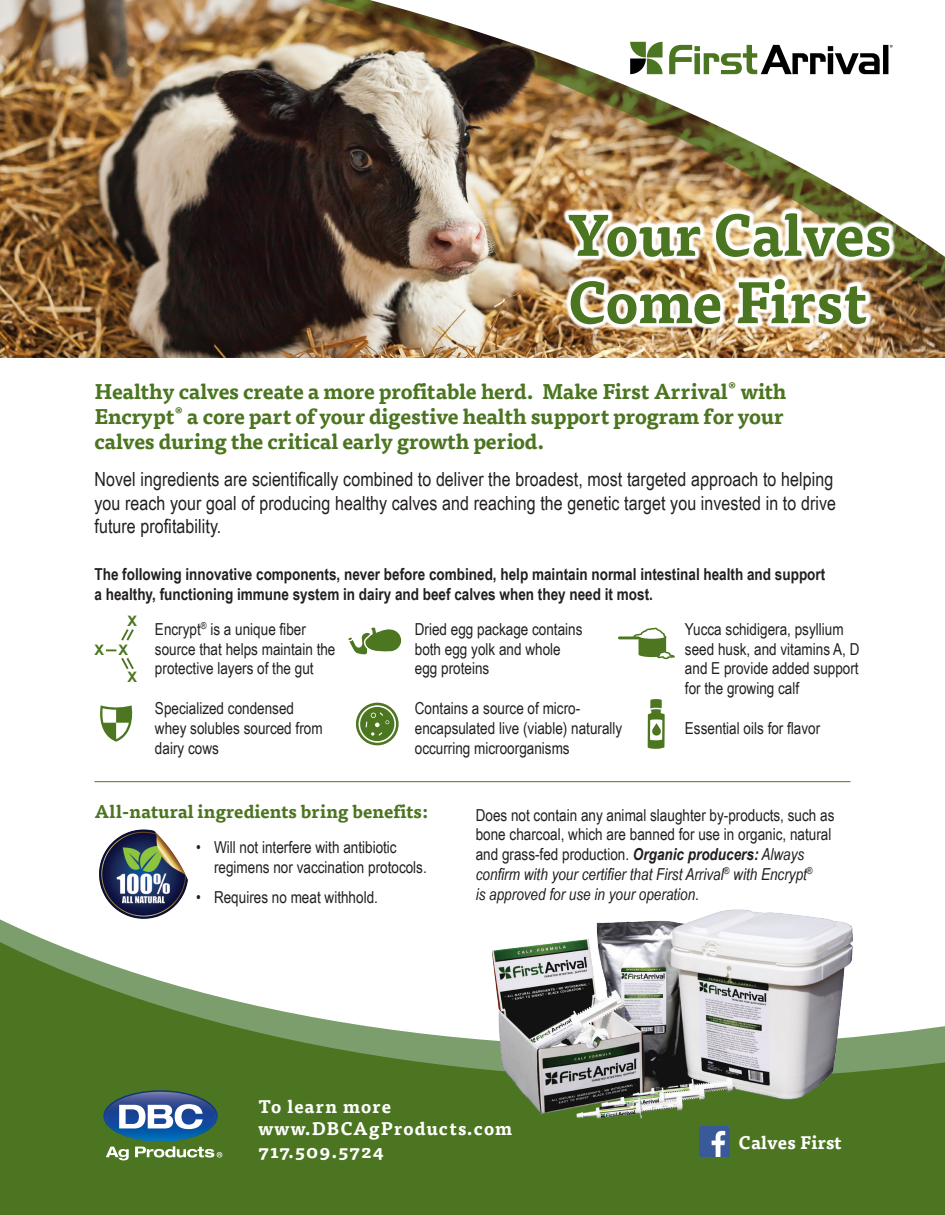
<style>
.page{position:relative;width:945px;height:1215px;background:#fff}
.page>*{position:absolute;margin:0;border:0;box-sizing:border-box;transform-origin:0 0}
.t1{font:700 57.75px/67.3px "Tisa Pro";color:#4b7520}
.t2{font:700 21px/25.2px "Tisa Pro";letter-spacing:-.01em;color:#4b7520}
.header_corresponding{font:19.5px/23.4px "Arial Narrow";letter-spacing:.005em;color:#231f20}
.t3{font:700 18px/22.5px "Tisa Pro";letter-spacing:.06em;color:#fff}
.paragraph_header{font:700 18px "Tisa Pro";color:#4b7520}
.t4{font:700 18px "Tisa Pro";letter-spacing:.01em;color:#fff}
.body_copy{font:16.5px/19.8px "Arial Narrow";color:#231f20}
.body_copy_before_bul{font:700 16.5px/19.8px "Arial Narrow";color:#231f20}
.bullets{font:16.5px/19.8px "Arial Narrow";color:#231f20}
.t5{font:700 14.4px "Arial";color:#4c7620}
.s1{font-weight:700;font-style:italic}
.s2{font-style:italic}
</style>
<div class="page">
<svg style="left:0;top:919px;width:945px;height:296px;fill:#4b7520"></svg>
<img style="left:0;top:0;width:30px;height:358px">
<img style="left:30px;top:0;width:915px;height:358px">
<svg style="left:630px;top:42px;width:33px;height:32px"></svg>
<svg style="left:669px;top:45px;width:224px;height:29px"></svg>
<img style="left:490px;top:909px;width:365px;height:211px">
<img style="left:563px;top:207px;width:333px;height:124px">
<svg style="left:121px;top:629px;width:13px;height:12px"></svg>
<svg style="left:106px;top:649px;width:28px;height:21px"></svg>
<svg style="left:100px;top:705px;width:32px;height:37px"></svg>
<svg style="left:348px;top:628px;width:53px;height:26px"></svg>
<svg style="left:648px;top:699px;width:17px;height:50px"></svg>
<hr style="left:618px;top:637px;width:21px;height:2px;background:#4c7620">
<svg style="left:632px;top:628px;width:43px;height:31px"></svg>
<img style="left:99px;top:829px;width:89px;height:90px">
<hr style="left:94px;top:781px;width:756px;height:1px;background:#4b7520">
<div style="left:356px;top:703px;width:43px;height:42px;border:3px solid #4c7620;border-radius:50%"></div>
<svg style="left:360px;top:707px;width:34px;height:34px"></svg>
<svg style="left:103px;top:1090px;width:119px;height:70px"></svg>
<img style="left:700px;top:1127px;width:29px;height:29px">
<p class="t1" style="left:568px;top:198px;width:325px">Your Calves<br>Come First</p>
<p class="t2" style="left:94px;top:378px;width:694px">Healthy calves create a more profitable herd. Make First Arrival<sup>®</sup> with<br>Encrypt<sup>®</sup> a core part of your digestive health support program for your calves during the critical early growth period.</p>
<p class="header_corresponding" style="left:94px;top:467px;width:743px">Novel ingredients are scientifically combined to deliver the broadest, most targeted approach to helping you reach your goal of producing healthy calves and reaching the genetic target you invested in to drive future profitability.</p>
<p class="body_copy_before_bul" style="left:94px;top:563px;width:732px">The following innovative components, never before combined, help maintain normal intestinal health and support a healthy, functioning immune system in dairy and beef calves when they need it most.</p>
<p class="body_copy" style="left:155px;top:619px;width:182px">Encrypt<sup>®</sup> is a unique fiber source that helps maintain the protective layers of the gut</p>
<p class="body_copy" style="left:155px;top:698px;width:169px">Specialized condensed whey solubles sourced from dairy cows</p>
<p class="t5" style="left:127px;top:611px;width:11px">X</p>
<p class="body_copy" style="left:415px;top:619px;width:169px">Dried egg package contains both egg yolk and whole egg proteins</p>
<p class="body_copy" style="left:415px;top:698px;width:209px">Contains a source of micro&shy;encapsulated live (viable) naturally occurring microorganisms</p>
<p class="body_copy" style="left:685px;top:619px;width:176px">Yucca schidigera, psyllium seed husk, and vitamins A, D and E provide added support for the growing calf</p>
<p class="body_copy" style="left:685px;top:718px;width:137px">Essential oils for flavor</p>
<p class="t5" style="left:95px;top:639px;width:35px">X X</p>
<p class="t5" style="left:127px;top:667px;width:11px">X</p>
<p class="paragraph_header" style="left:94px;top:797px;width:335px">All-natural ingredients bring benefits:</p>
<p class="bullets" style="left:214px;top:836px;width:214px;text-indent:-18px">• Will not interfere with antibiotic regimens nor vaccination protocols.</p>
<p class="bullets" style="left:196px;top:887px;width:183px">• Requires no meat withhold.</p>
<p class="body_copy" style="left:476px;top:804px;width:360px">Does not contain any animal slaughter by-products, such as bone charcoal, which are banned for use in organic, natural and grass-fed production. <span class="s1">Organic producers:</span> <span class="s2">Always confirm with your certifier that First Arrival</span><sup>®</sup> <span class="s2">with Encrypt</span><sup>®<br></sup><span class="s2">is approved for use in your operation.</span></p>
<p class="t3" style="left:259px;top:1094px;width:255px">To learn more www.DBCAgProducts.com</p>
<p class="t3" style="left:259px;top:1139px;width:127px">717.509.5724</p>
<p class="t4" style="left:739px;top:1128px;width:105px">Calves First</p>
</div>
